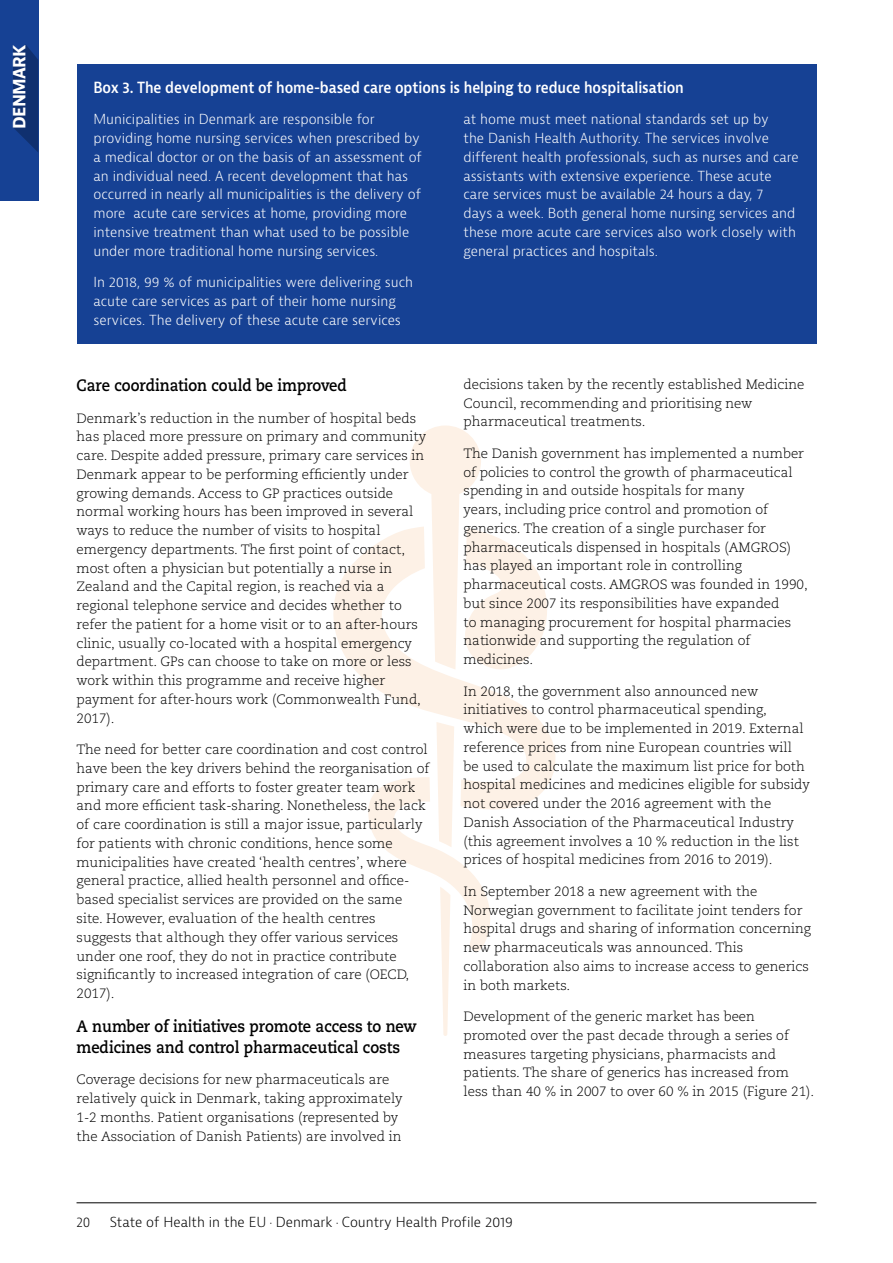
<style>
.page{position:relative;width:893px;height:1263px;background:#fff}
.page>*{position:absolute;margin:0;border:0;box-sizing:border-box;transform-origin:0 0}
.t1{font:700 18px "Bernina Sans";letter-spacing:-.04em;color:#fff;scale:.95 1}
.Paragraph_Header{font:700 16.5px/21px "Caecilia LT Pro 75";color:#000;scale:.9 1}
.Body{font:700 16.5px "Caecilia LT Pro 75";color:#000;scale:.9 1}
.Figure_heading__whit{font:600 15px "Bernina Sans";letter-spacing:-.005em;color:#fff;scale:.9 1}
.Body-2{font:300 13.5px/18.8px "Caecilia LT Pro 45";color:#000}
.Body__white{font:300 13.5px/18.8px "Bernina Sans";color:#fff}
.t2{font:300 13.5px "Bernina Sans";color:#000}
.t3{font:300 13.5px "Bernina Sans";color:#000;scale:.9 1}
</style>
<div class="page">
<svg style="left:410px;top:425px;width:71px;height:101px"></svg>
<svg style="left:333px;top:526px;width:223px;height:284px;fill:#fdf1e6"></svg>
<svg style="left:361px;top:722px;width:132px;height:314px"></svg>
<div style="left:0;top:0;width:38px;height:201px;background:#164194"></div>
<svg style="left:13px;top:44px;width:25px;height:108px"></svg>
<hr style="left:77px;top:1202px;width:739px;height:1px;background:#000">
<div style="left:77px;top:64px;width:739px;height:279px;background:#164194"></div>
<h1 class="t1" style="left:7px;top:129px;width:91px;rotate:-90deg">DENMARK</h1>
<p class="Figure_heading__whit" style="left:94px;top:78px;width:657px">Box 3. The development of home-based care options is helping to reduce hospitalisation</p>
<p class="Body__white" style="left:94px;top:110px;width:330px">Municipalities in Denmark are responsible for providing home nursing services when prescribed by a medical doctor or on the basis of an assessment of an individual need. A recent development that has occurred in nearly all municipalities is the delivery of more acute care services at home, providing more intensive treatment than what used to be possible under more traditional home nursing services.</p>
<p class="Body__white" style="left:94px;top:273px;width:321px">In 2018, 99 % of municipalities were delivering such acute care services as part of their home nursing services. The delivery of these acute care services</p>
<p class="Body__white" style="left:463px;top:110px;width:337px">at home must meet national standards set up by<br>the Danish Health Authority. The services involve different health professionals, such as nurses and care assistants with extensive experience. These acute care services must be available 24 hours a day, 7<br>days a week. Both general home nursing services and these more acute care services also work closely with general practices and hospitals.</p>
<p class="Body" style="left:77px;top:374px;width:302px">Care coordination could be improved</p>
<p class="Body-2" style="left:77px;top:408px;width:351px">Denmark’s reduction in the number of hospital beds has placed more pressure on primary and community care. Despite added pressure, primary care services in Denmark appear to be performing efficiently under growing demands. Access to GP practices outside normal working hours has been improved in several ways to reduce the number of visits to hospital emergency departments. The first point of contact, most often a physician but potentially a nurse in Zealand and the Capital region, is reached via a regional telephone service and decides whether to refer the patient for a home visit or to an after-hours clinic, usually co-located with a hospital emergency department. GPs can choose to take on more or less work within this programme and receive higher payment for after-hours work (Commonwealth Fund, 2017).</p>
<p class="Body-2" style="left:77px;top:740px;width:354px">The need for better care coordination and cost control have been the key drivers behind the reorganisation of primary care and efforts to foster greater team work and more efficient task-sharing. Nonetheless, the lack of care coordination is still a major issue, particularly for patients with chronic conditions, hence some municipalities have created ‘health centres’, where general practice, allied health personnel and office&shy;based specialist services are provided on the same site. However, evaluation of the health centres suggests that although they offer various services under one roof, they do not in practice contribute significantly to increased integration of care (OECD, 2017).</p>
<p class="Paragraph_Header" style="left:77px;top:1015px;width:379px">A number of initiatives promote access to new medicines and control pharmaceutical costs</p>
<p class="Body-2" style="left:77px;top:1070px;width:328px">Coverage decisions for new pharmaceuticals are relatively quick in Denmark, taking approximately 1-2 months. Patient organisations (represented by the Association of Danish Patients) are involved in</p>
<p class="Body-2" style="left:463px;top:375px;width:342px">decisions taken by the recently established Medicine<br>Council, recommending and prioritising new pharmaceutical treatments.</p>
<p class="Body-2" style="left:463px;top:444px;width:346px">The Danish government has implemented a number of policies to control the growth of pharmaceutical spending in and outside hospitals for many<br>years, including price control and promotion of generics. The creation of a single purchaser for pharmaceuticals dispensed in hospitals (AMGROS) has played an important role in controlling pharmaceutical costs. AMGROS was founded in 1990, but since 2007 its responsibilities have expanded<br>to managing procurement for hospital pharmacies nationwide and supporting the regulation of medicines.</p>
<p class="Body-2" style="left:463px;top:681px;width:348px">In 2018, the government also announced new initiatives to control pharmaceutical spending, which were due to be implemented in 2019. External reference prices from nine European countries will be used to calculate the maximum list price for both hospital medicines and medicines eligible for subsidy not covered under the 2016 agreement with the Danish Association of the Pharmaceutical Industry (this agreement involves a 10 % reduction in the list prices of hospital medicines from 2016 to 2019).</p>
<p class="Body-2" style="left:463px;top:882px;width:349px">In September 2018 a new agreement with the Norwegian government to facilitate joint tenders for hospital drugs and sharing of information concerning new pharmaceuticals was announced. This collaboration also aims to increase access to generics in both markets.</p>
<p class="Body-2" style="left:463px;top:1007px;width:352px">Development of the generic market has been promoted over the past decade through a series of measures targeting physicians, pharmacists and patients. The share of generics has increased from less than 40 % in 2007 to over 60 % in 2015 (Figure 21).</p>
<p class="t3" style="left:77px;top:1213px;width:17px">20</p>
<p class="t2" style="left:110px;top:1213px;width:405px">State of Health in the EU · Denmark · Country Health Profile 2019</p>
</div>
